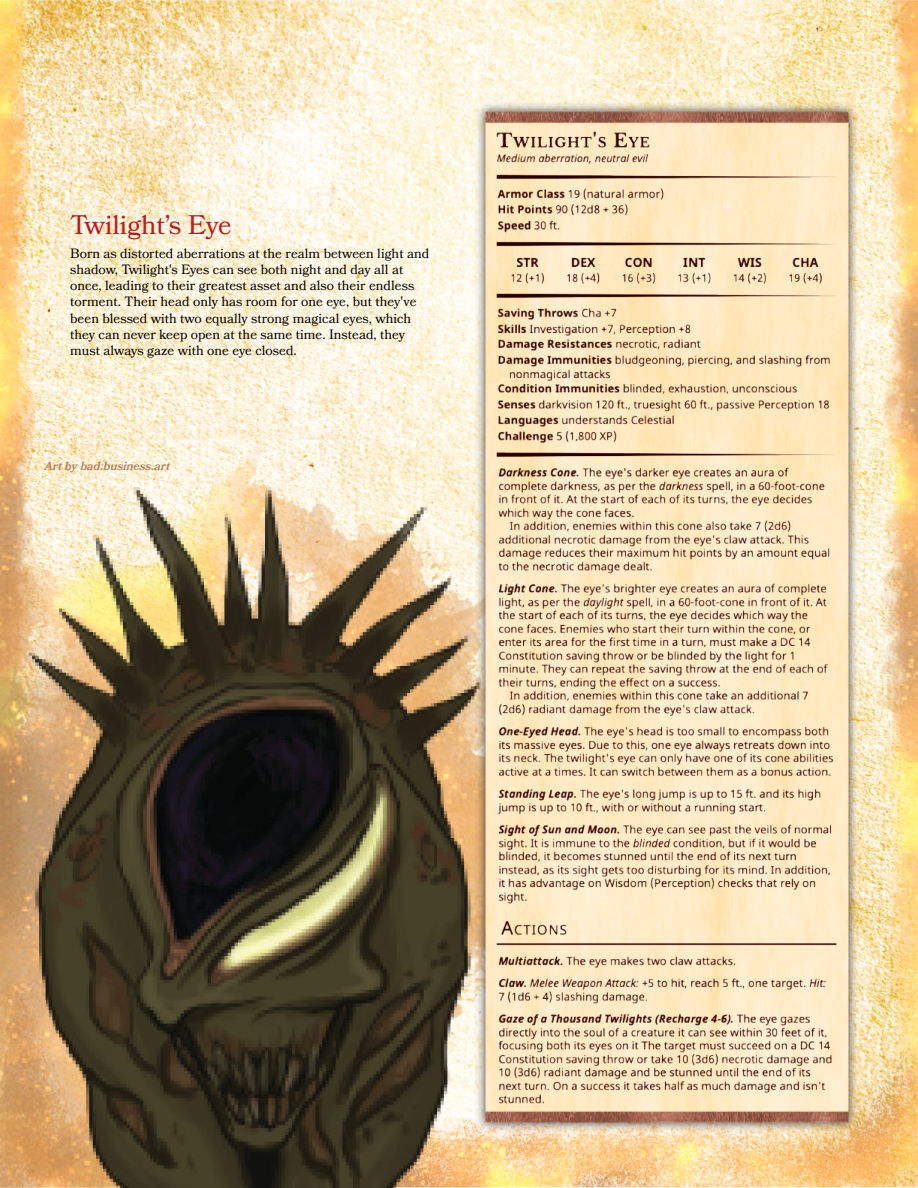
<style>
.page{position:relative;width:918px;height:1188px;background:#fff}
.page>*{position:absolute;margin:0;border:0;box-sizing:border-box;transform-origin:0 0}
.t1{font:26.85px "Bookmania";color:#b51f23}
.t2{font:13.5px/16.2px "Bookmania";color:#080704}
.t3{font:italic 600 12px "Bookmania";color:#b77f5b}
</style>
<div class="page">
<img style="left:0;top:0;width:918px;height:1188px">
<img style="left:0;top:153px;width:902px;height:1035px">
<img style="left:0;top:460px;width:524px;height:728px">
<img style="left:476px;top:102px;width:382px;height:1031px">
<img style="left:497px;top:132px;width:340px;height:971px">
<h1 class="t1" style="left:70px;top:214px;width:163px">Twilight’s Eye</h1>
<p class="t2" style="left:70px;top:246px;width:361px">Born as distorted aberrations at the realm between light and shadow, Twilight's Eyes can see both night and day all at once, leading to their greatest asset and also their endless torment. Their head only has room for one eye, but they've been blessed with two equally strong magical eyes, which they can never keep open at the same time. Instead, they must always gaze with one eye closed.</p>
<p class="t3" style="left:45px;top:461px;width:127px">Art by bad.business.art</p>
</div>
